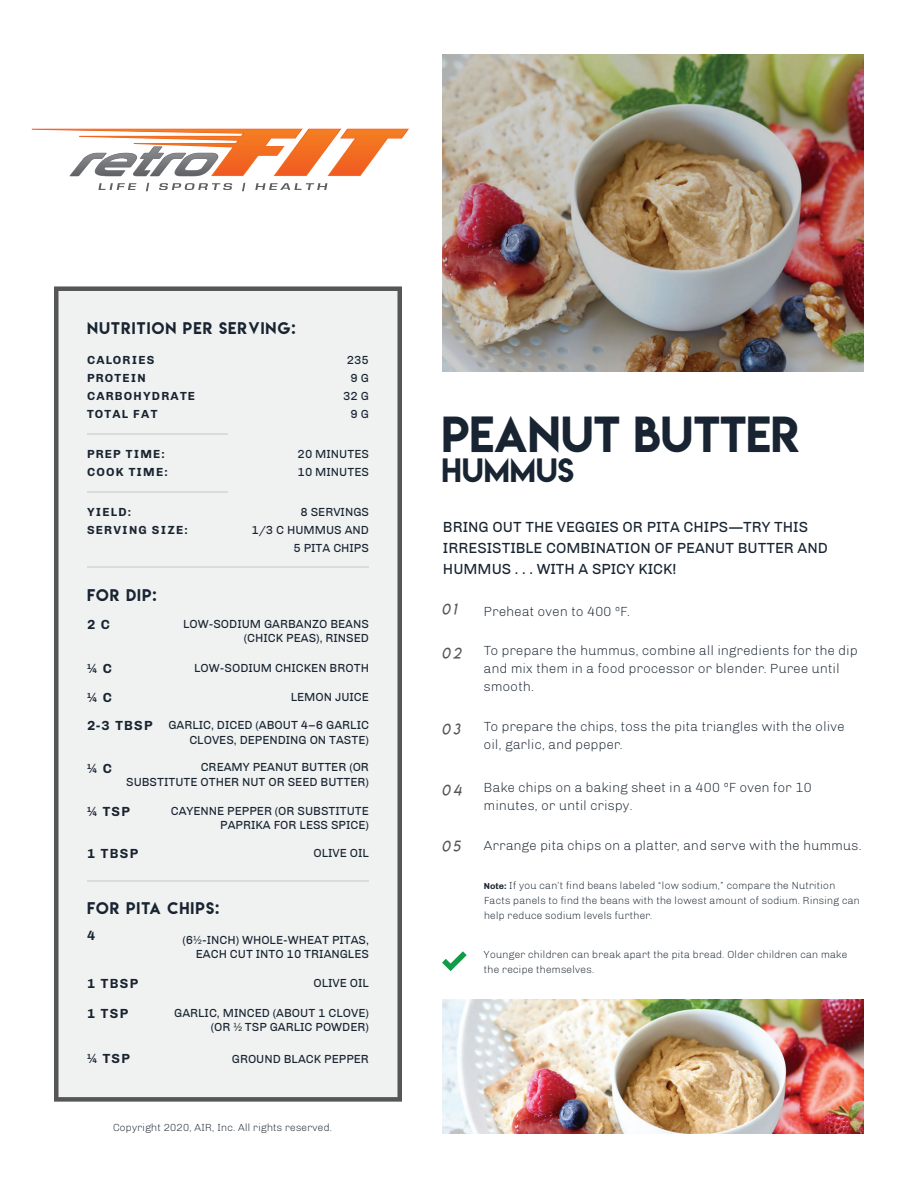
<style>
.page{position:relative;width:918px;height:1188px;background:#fff}
.page>*{position:absolute;margin:0;border:0;box-sizing:border-box;transform-origin:0 0}
.t1{font:45px "Lemon Milk";color:#182431}
.t2{font:30px "Lemon Milk";color:#182431}
.t3{font:15px/21px "Chivo";color:#182431}
.t4{font:15px "Lemon Milk";letter-spacing:.075em;color:#182431}
.t5{font:15px "Lemon Milklightitalic";letter-spacing:.2em;color:#565656}
.t6{font:300 13.5px/18px "Chivo";color:#182431}
.t7{font:700 13.5px "Chivo";letter-spacing:.1em;color:#182431}
.t8{font:12px/18px "Chivo";color:#182431;text-align:right}
.t9{font:700 12px/18px "Chivo";letter-spacing:.1em;color:#182431}
.t10{font:300 10.5px/15px "Chivo";color:#182431}
.s1{font-weight:700;font-size:9px}
</style>
<div class="page">
<div style="left:54px;top:286px;width:348px;height:816px;background:#f0f1f1"></div>
<hr style="left:87px;top:433px;width:141px;height:2px;background:#dcdbda">
<hr style="left:87px;top:567px;width:282px;height:1px;background:#dcdbda">
<hr style="left:87px;top:491px;width:141px;height:2px;background:#dcdbda">
<hr style="left:87px;top:880px;width:282px;height:2px;background:#dcdbda">
<svg style="left:442px;top:951px;width:25px;height:20px"></svg>
<img style="left:443px;top:54px;width:421px;height:317px">
<img style="left:443px;top:1000px;width:421px;height:134px">
<svg style="left:98px;top:183px;width:38px;height:7px"></svg>
<svg style="left:146px;top:183px;width:3px;height:8px"></svg>
<svg style="left:159px;top:183px;width:73px;height:7px"></svg>
<svg style="left:242px;top:183px;width:3px;height:8px"></svg>
<svg style="left:255px;top:183px;width:72px;height:7px"></svg>
<svg style="left:32px;top:129px;width:377px;height:47px"></svg>
<p class="t4" style="left:87px;top:317px;width:210px">NUTRITION PER SERVING:</p>
<p class="t9" style="left:87px;top:351px;width:110px">CALORIES<br>PROTEIN<br>CARBOHYDRATE<br>TOTAL FAT</p>
<p class="t8" style="left:343px;top:351px;width:27px">235<br>9 G<br>32 G<br>9 G</p>
<p class="t9" style="left:87px;top:445px;width:82px">PREP TIME:<br>COOK TIME:</p>
<p class="t8" style="left:298px;top:445px;width:73px;text-align:left">20 MINUTES<br>10 MINUTES</p>
<p class="t9" style="left:87px;top:503px;width:102px">YIELD:<br>SERVING SIZE:</p>
<p class="t8" style="left:251px;top:503px;width:119px">8 SERVINGS<br>1/3 C HUMMUS AND<br>5 PITA CHIPS</p>
<p class="t4" style="left:87px;top:584px;width:71px">FOR DIP:</p>
<p class="t7" style="left:87px;top:617px;width:25px">2 C</p>
<p class="t7" style="left:87px;top:660px;width:26px">¼ C</p>
<p class="t8" style="left:194px;top:659px;width:176px">LOW-SODIUM CHICKEN BROTH</p>
<p class="t7" style="left:87px;top:689px;width:26px">¼ C</p>
<p class="t8" style="left:291px;top:688px;width:80px">LEMON JUICE</p>
<p class="t8" style="left:168px;top:718px;width:202px;line-height:14.4px">GARLIC, DICED (ABOUT 4–6 GARLIC<br>CLOVES, DEPENDING ON TASTE)</p>
<p class="t8" style="left:183px;top:617px;width:187px;line-height:14.4px">LOW-SODIUM GARBANZO BEANS (CHICK PEAS), RINSED</p>
<p class="t7" style="left:87px;top:718px;width:67px">2-3 TBSP</p>
<p class="t7" style="left:87px;top:760px;width:26px">¼ C</p>
<p class="t8" style="left:126px;top:760px;width:244px;line-height:14.4px">CREAMY PEANUT BUTTER (OR<br>SUBSTITUTE OTHER NUT OR SEED BUTTER)</p>
<p class="t7" style="left:87px;top:804px;width:45px">¼ TSP</p>
<p class="t8" style="left:171px;top:804px;width:200px;line-height:14.4px">CAYENNE PEPPER (OR SUBSTITUTE<br>PAPRIKA FOR LESS SPICE)</p>
<p class="t7" style="left:87px;top:845px;width:53px">1 TBSP</p>
<p class="t8" style="left:314px;top:844px;width:57px">OLIVE OIL</p>
<p class="t4" style="left:87px;top:898px;width:134px">FOR PITA CHIPS:</p>
<p class="t7" style="left:87px;top:928px;width:10px">4</p>
<p class="t7" style="left:87px;top:975px;width:53px">1 TBSP</p>
<p class="t8" style="left:314px;top:974px;width:57px">OLIVE OIL</p>
<p class="t8" style="left:174px;top:1006px;width:196px;line-height:14.4px">GARLIC, MINCED (ABOUT 1 CLOVE) (OR ½ TSP GARLIC POWDER)</p>
<p class="t8" style="left:182px;top:932px;width:188px;line-height:14.4px">(6½-INCH) WHOLE-WHEAT PITAS,<br>EACH CUT INTO 10 TRIANGLES</p>
<p class="t7" style="left:87px;top:1006px;width:43px">1 TSP</p>
<p class="t7" style="left:87px;top:1051px;width:45px">¼ TSP</p>
<p class="t8" style="left:232px;top:1050px;width:139px">GROUND BLACK PEPPER</p>
<p class="t10" style="left:113px;top:1120px;width:221px">Copyright 2020, AIR, Inc. All rights reserved.</p>
<h1 class="t1" style="left:442px;top:402px;width:360px">PEANUT BUTTER</h1>
<h2 class="t2" style="left:442px;top:449px;width:134px">HUMMUS</h2>
<p class="t3" style="left:443px;top:516px;width:387px">BRING OUT THE VEGGIES OR PITA CHIPS—TRY THIS<br>IRRESISTIBLE COMBINATION OF PEANUT BUTTER AND<br>HUMMUS . . . WITH A SPICY KICK!</p>
<p class="t5" style="left:441px;top:600px;width:16px">01</p>
<p class="t6" style="left:484px;top:602px;width:148px">Preheat oven to 400 ºF.</p>
<p class="t5" style="left:441px;top:644px;width:21px">02</p>
<p class="t6" style="left:484px;top:642px;width:375px">To prepare the hummus, combine all ingredients for the dip and mix them in a food processor or blender. Puree until smooth.</p>
<p class="t5" style="left:441px;top:720px;width:20px">03</p>
<p class="t6" style="left:484px;top:718px;width:362px">To prepare the chips, toss the pita triangles with the olive oil, garlic, and pepper.</p>
<p class="t5" style="left:441px;top:781px;width:21px">04</p>
<p class="t6" style="left:484px;top:779px;width:330px">Bake chips on a baking sheet in a 400 ºF oven for 10 minutes, or until crispy.</p>
<p class="t5" style="left:441px;top:837px;width:20px">05</p>
<p class="t6" style="left:484px;top:837px;width:379px">Arrange pita chips on a platter, and serve with the hummus.</p>
<p class="t10" style="left:484px;top:878px;width:378px"><span class="s1">Note:</span> If you can’t find beans labeled “low sodium,” compare the Nutrition<br>Facts panels to find the beans with the lowest amount of sodium. Rinsing can help reduce sodium levels further.</p>
<p class="t10" style="left:484px;top:947px;width:365px">Younger children can break apart the pita bread. Older children can make the recipe themselves.</p>
</div>
